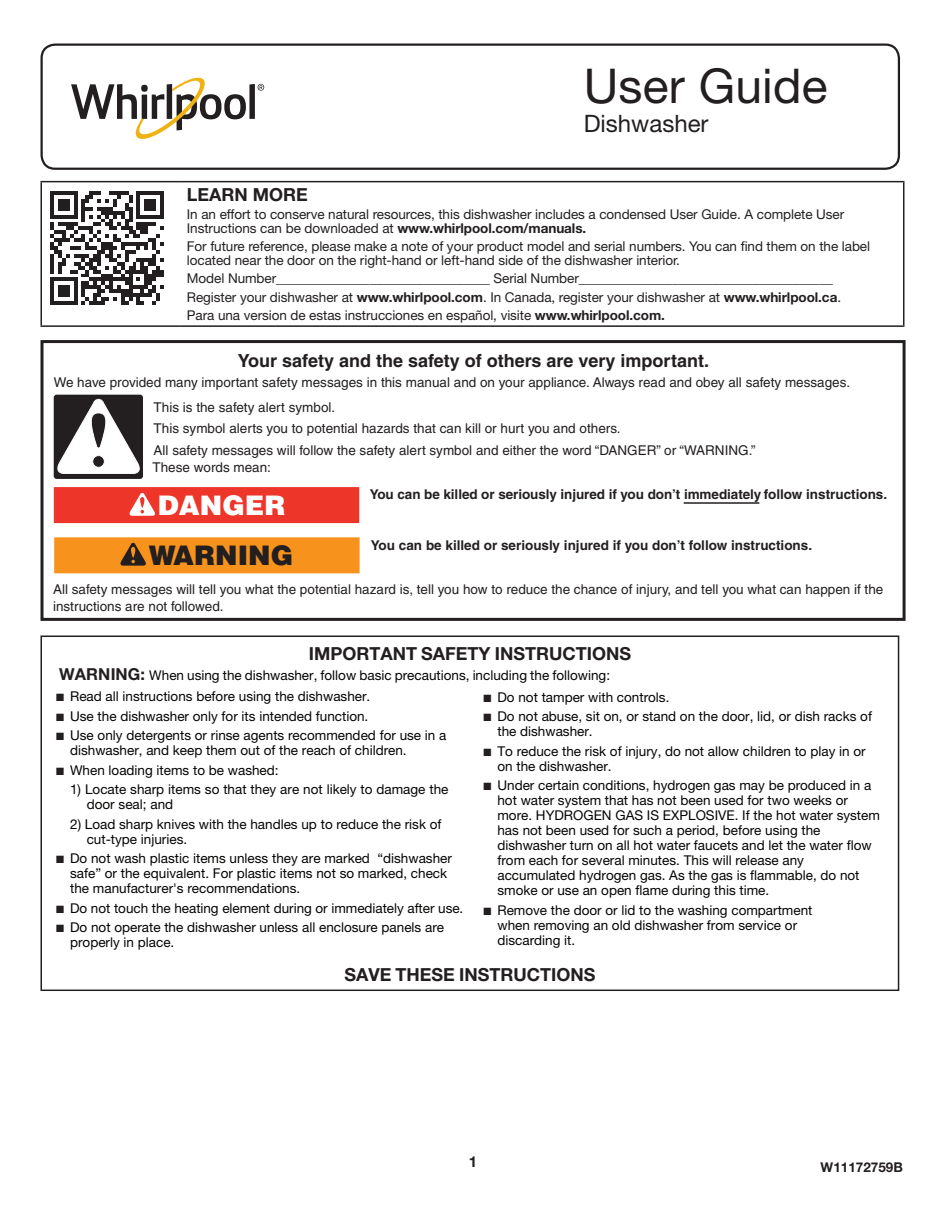
<style>
.page{position:relative;width:945px;height:1215px;background:#fff}
.page>*{position:absolute;margin:0;border:0;box-sizing:border-box;transform-origin:0 0}
.Cover_Heading_1{font:48px "Helvetica Neue LT Std";letter-spacing:.005em;color:#231f20}
.t1{font:900 27px/49.8px "Helvetica";color:#231f20;text-align:center}
.Cover_Heading_2{font:24px "Helvetica Neue LT Std";color:#231f20}
.t2{font:700 18px "Helvetica Neue";color:#231f20}
.t3{font:700 18px "Helvetica";color:#231f20}
.Cover_Heading_3{font:700 18px "Helvetica Neue LT Std";color:#231f20}
.t4{font:700 15px "Helvetica Neue LT Std";color:#231f20}
.t5{font:13.5px/15px "Helvetica Neue";color:#040503}
.Body{font:13.5px/13.8px "Helvetica Neue LT Std";letter-spacing:-.005em;color:#231f20}
.t6{font:13.5px/17.2px "Helvetica";color:#231f20}
.t7{font:700 13.5px "Helvetica";color:#231f20}
.Body_italics{font:13.5px "Helvetica Neue LT Std";letter-spacing:-.005em;color:#231f20}
.Part_Number{font:700 13.5px "Helvetica Neue LT Std";color:#231f20}
.s1{font-weight:700}
.s2{color:#fff}
.s3{font-weight:700;font-size:16.5px;color:#231f20}
.s4{color:#231f20}
</style>
<div class="page">
<div style="left:40px;top:44px;width:860px;height:126px;border:2px solid #231f20;border-radius:13px"></div>
<svg style="left:258px;top:84px;width:6px;height:7px"></svg>
<div style="left:249px;top:84px;width:6px;height:35px;background:#231f20"></div>
<svg style="left:71px;top:78px;width:175px;height:61px"></svg>
<hr style="left:40px;top:181px;width:141px;height:1px;background:#231f20">
<hr style="left:40px;top:182px;width:2px;height:143px;background:#231f20">
<hr style="left:181px;top:181px;width:723px;height:1px;background:#231f20">
<hr style="left:903px;top:182px;width:1px;height:143px;background:#231f20">
<hr style="left:40px;top:325px;width:141px;height:2px;background:#231f20">
<hr style="left:181px;top:325px;width:723px;height:2px;background:#231f20">
<img style="left:50px;top:192px;width:113px;height:113px">
<div style="left:54px;top:487px;width:305px;height:36px;background:#ee3529"></div>
<div style="left:40px;top:340px;width:866px;height:281px;border:3px solid #231f20"></div>
<div style="left:54px;top:537px;width:306px;height:36px;background:#f7931d"></div>
<div style="left:54px;top:395px;width:89px;height:84px;border:3px solid #231f20;border-radius:2px"></div>
<svg style="left:55px;top:399px;width:87px;height:75px"></svg>
<hr style="left:684px;top:502px;width:75px;height:2px;background:#231f20">
<svg style="left:129px;top:493px;width:26px;height:23px"></svg>
<svg style="left:120px;top:543px;width:26px;height:23px"></svg>
<div style="left:40px;top:636px;width:859px;height:355px;border:2px solid #231f20"></div>
<p class="Cover_Heading_1" style="left:584px;top:57px;width:245px">User Guide</p>
<p class="Cover_Heading_2" style="left:584px;top:109px;width:126px">Dishwasher</p>
<p class="Cover_Heading_3" style="left:187px;top:183px;width:122px">LEARN MORE</p>
<p class="Body" style="left:187px;top:207px;width:659px">In an effort to conserve natural resources, this dishwasher includes a condensed User Guide. A complete User<br>Instructions can be downloaded at <span class="s1">www.whirlpool.com/manuals.</span></p>
<p class="Body" style="left:187px;top:239px;width:685px">For future reference, please make a note of your product model and serial numbers. You can find them on the label located near the door on the right-hand or left-hand side of the dishwasher interior.</p>
<p class="Body" style="left:187px;top:272px;width:647px">Model Number________________________________ Serial Number______________________________________</p>
<p class="Body" style="left:187px;top:290px;width:656px">Register your dishwasher at <span class="s1">www.whirlpool.com</span>. In Canada, register your dishwasher at <span class="s1">www.whirlpool.ca</span>.</p>
<p class="Body_italics" style="left:187px;top:307px;width:480px">Para una version de estas instrucciones en español, visite <span class="s1">www.whirlpool.com.</span></p>
<p class="t3" style="left:238px;top:350px;width:473px">Your safety and the safety of others are very important.</p>
<p class="t6" style="left:154px;top:370px;width:698px;line-height:24.3px;text-indent:-100px">We have provided many important safety messages in this manual and on your appliance. Always read and obey all safety messages.<br>This is the safety alert symbol.</p>
<p class="t6" style="left:154px;top:418px;width:603px;line-height:21.8px">This symbol alerts you to potential hazards that can kill or hurt you and others.<br>All safety messages will follow the safety alert symbol and either the word “DANGER” or “WARNING.”</p>
<p class="t6" style="left:153px;top:459px;width:120px">These words mean:</p>
<p class="t1" style="left:149px;top:480px;width:146px"><span class="s2">DANGER<br></span>WARNING</p>
<p class="t7" style="left:370px;top:486px;width:519px">You can be killed or seriously injured if you don’t immediately follow instructions.</p>
<p class="t7" style="left:371px;top:537px;width:443px">You can be killed or seriously injured if you don’t follow instructions.</p>
<p class="t6" style="left:53px;top:580px;width:832px">All safety messages will tell you what the potential hazard is, tell you how to reduce the chance of injury, and tell you what can happen if the instructions are not followed.</p>
<p class="t2" style="left:309px;top:642px;width:324px">IMPORTANT SAFETY INSTRUCTIONS</p>
<p class="t5" style="left:59px;top:668px;width:552px"><span class="s3">WARNING:</span> When using the dishwasher, follow basic precautions, including the following:</p>
<p class="t5" style="left:56px;top:689px;width:316px"><span class="s4">■</span> Read all instructions before using the dishwasher.</p>
<p class="t5" style="left:56px;top:708px;width:314px"><span class="s4">■</span> Use the dishwasher only for its intended function.</p>
<p class="t5" style="left:70px;top:728px;width:378px;text-indent:-14px"><span class="s4">■</span> Use only detergents or rinse agents recommended for use in a dishwasher, and keep them out of the reach of children.</p>
<p class="t5" style="left:56px;top:762px;width:224px"><span class="s4">■</span> When loading items to be washed:</p>
<p class="t5" style="left:87px;top:782px;width:363px;text-indent:-17px">1) Locate sharp items so that they are not likely to damage the door seal; and</p>
<p class="t5" style="left:87px;top:816px;width:356px;text-indent:-16px">2) Load sharp knives with the handles up to reduce the risk of cut-type injuries.</p>
<p class="t5" style="left:70px;top:851px;width:383px;text-indent:-14px"><span class="s4">■</span> Do not wash plastic items unless they are marked “dishwasher safe” or the equivalent. For plastic items not so marked, check the manufacturer's recommendations.</p>
<p class="t5" style="left:56px;top:900px;width:409px"><span class="s4">■</span> Do not touch the heating element during or immediately after use.</p>
<p class="t5" style="left:70px;top:920px;width:376px;text-indent:-14px"><span class="s4">■</span> Do not operate the dishwasher unless all enclosure panels are properly in place.</p>
<p class="t5" style="left:484px;top:689px;width:187px"><span class="s4">■</span> Do not tamper with controls.</p>
<p class="t5" style="left:497px;top:709px;width:376px;text-indent:-14px"><span class="s4">■</span> Do not abuse, sit on, or stand on the door, lid, or dish racks of the dishwasher.</p>
<p class="t5" style="left:497px;top:743px;width:370px;text-indent:-14px"><span class="s4">■</span> To reduce the risk of injury, do not allow children to play in or on the dishwasher.</p>
<p class="t5" style="left:497px;top:778px;width:384px;text-indent:-14px"><span class="s4">■</span> Under certain conditions, hydrogen gas may be produced in a hot water system that has not been used for two weeks or more. HYDROGEN GAS IS EXPLOSIVE. If the hot water system has not been used for such a period, before using the dishwasher turn on all hot water faucets and let the water flow from each for several minutes. This will release any accumulated hydrogen gas. As the gas is flammable, do not smoke or use an open flame during this time.</p>
<p class="t5" style="left:497px;top:902px;width:317px;text-indent:-14px"><span class="s4">■</span> Remove the door or lid to the washing compartment when removing an old dishwasher from service or discarding it.</p>
<p class="t2" style="left:344px;top:963px;width:253px">SAVE THESE INSTRUCTIONS</p>
<p class="t4" style="left:469px;top:1152px;width:10px">1</p>
<p class="Part_Number" style="left:821px;top:1159px;width:84px">W11172759B</p>
</div>
